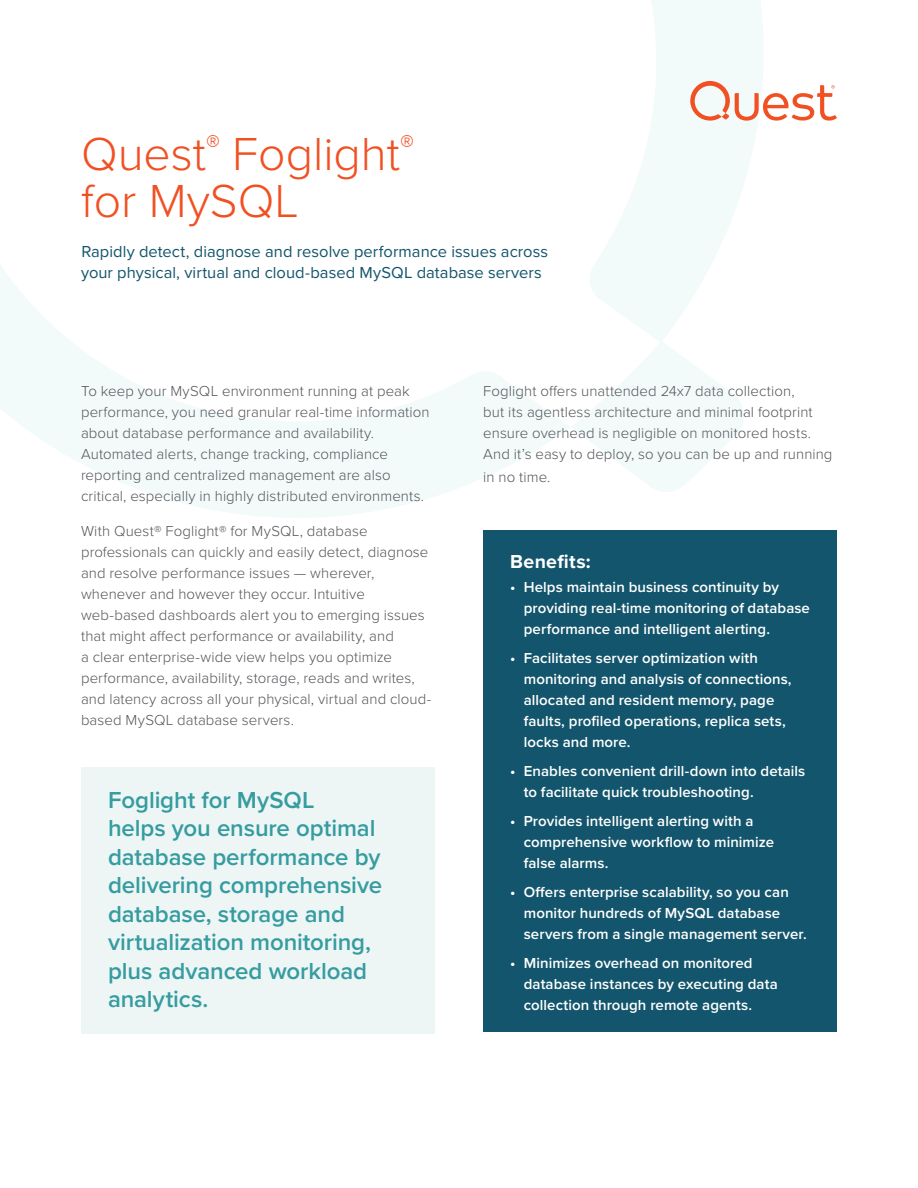
<style>
.page{position:relative;width:918px;height:1188px;background:#fff}
.page>*{position:absolute;margin:0;border:0;box-sizing:border-box;transform-origin:0 0}
.Cover_Headline_A{font:300 48px/46.5px "Proxima Nova";color:#f15022}
.Stat_text{font:600 24px/28.5px "Proxima Nova";letter-spacing:-.005em;color:#369ca0}
.Benefits_Headline{font:700 19.5px "Proxima Nova";letter-spacing:.02em;color:#fff}
.Sub_Head_A{font:16.5px/21px "Proxima Nova";color:#13556c}
.Body{font:300 15px/21px "Proxima Nova";letter-spacing:.005em;color:#53565a}
.t1{font:600 15px/21px "Proxima Nova";letter-spacing:.005em;color:#fff}
</style>
<div class="page">
<svg style="left:0;top:0;width:763px;height:518px"></svg>
<svg style="left:690px;top:81px;width:147px;height:40px"></svg>
<div style="left:483px;top:531px;width:354px;height:501px;background:#13556c"></div>
<div style="left:81px;top:767px;width:354px;height:267px;background:#edf6f5"></div>
<p class="Cover_Headline_A" style="left:81px;top:129px;width:334px">Quest<sup>®</sup> Foglight<sup>® </sup>for MySQL</p>
<p class="Sub_Head_A" style="left:81px;top:240px;width:469px">Rapidly detect, diagnose and resolve performance issues across your physical, virtual and cloud-based MySQL database servers</p>
<p class="Body" style="left:81px;top:380px;width:350px">To keep your MySQL environment running at peak performance, you need granular real-time information about database performance and availability.<br>Automated alerts, change tracking, compliance reporting and centralized management are also critical, especially in highly distributed environments.</p>
<p class="Body" style="left:81px;top:520px;width:352px">With Quest® Foglight® for MySQL, database professionals can quickly and easily detect, diagnose and resolve performance issues — wherever, whenever and however they occur. Intuitive web-based dashboards alert you to emerging issues that might affect performance or availability, and<br>a clear enterprise-wide view helps you optimize performance, availability, storage, reads and writes, and latency across all your physical, virtual and cloud&shy;based MySQL database servers.</p>
<p class="Stat_text" style="left:108px;top:785px;width:276px">Foglight for MySQL<br>helps you ensure optimal database performance by delivering comprehensive database, storage and virtualization monitoring, plus advanced workload analytics.</p>
<p class="Body" style="left:483px;top:380px;width:351px">Foglight offers unattended 24x7 data collection,<br>but its agentless architecture and minimal footprint ensure overhead is negligible on monitored hosts.<br>And it’s easy to deploy, so you can be up and running</p>
<p class="Body" style="left:483px;top:466px;width:69px">in no time.</p>
<p class="Benefits_Headline" style="left:510px;top:547px;width:82px">Benefits:</p>
<p class="t1" style="left:524px;top:576px;width:288px;text-indent:-14px">• Helps maintain business continuity by providing real-time monitoring of database performance and intelligent alerting.</p>
<p class="t1" style="left:524px;top:647px;width:269px;text-indent:-14px">• Facilitates server optimization with monitoring and analysis of connections, allocated and resident memory, page faults, profiled operations, replica sets, locks and more.</p>
<p class="t1" style="left:524px;top:760px;width:283px;text-indent:-14px">• Enables convenient drill-down into details to facilitate quick troubleshooting.</p>
<p class="t1" style="left:524px;top:810px;width:252px;text-indent:-14px">• Provides intelligent alerting with a comprehensive workflow to minimize false alarms.</p>
<p class="t1" style="left:524px;top:881px;width:284px;text-indent:-14px">• Offers enterprise scalability, so you can monitor hundreds of MySQL database servers from a single management server.</p>
<p class="t1" style="left:524px;top:952px;width:255px;text-indent:-14px">• Minimizes overhead on monitored database instances by executing data collection through remote agents.</p>
</div>
